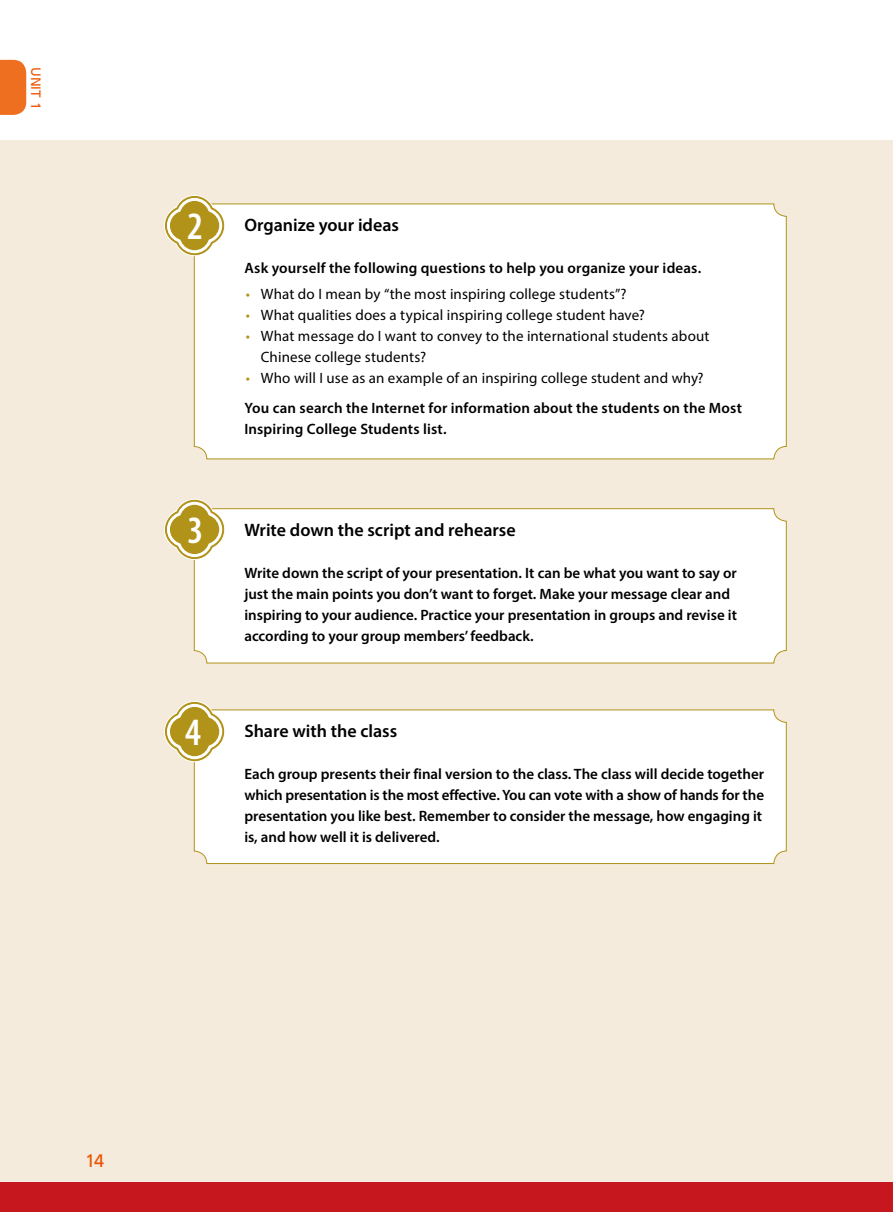
<style>
.page{position:relative;width:893px;height:1212px;background:#fff}
.page>*{position:absolute;margin:0;border:0;box-sizing:border-box;transform-origin:0 0}
.t1{font:600 condensed 38.85px "Myriad Pro";color:#fff}
.t2{font:600 18px "Myriad Pro";color:#000}
.t3{font:18px "Frutiger CE";color:#ea5504}
.t4{font:600 15px/21px "Myriad Pro";color:#000}
.t5{font:15px/21px "Myriad Pro";letter-spacing:.01em;color:#000}
.t6{font:13.5px "Frutiger CE";color:#ea5504}
.s1{color:#b1931a}
.s2{font-weight:400;color:#b1931a}
.s3{font-weight:400}
</style>
<div class="page">
<div style="left:0;top:140px;width:893px;height:1072px;background:#f4ebdd"></div>
<div style="left:194px;top:509px;width:592px;height:154px;background:#fff;border-radius:12px"></div>
<div style="left:194px;top:508px;width:593px;height:155px;border:1px solid #b1931a;border-radius:12px"></div>
<div style="left:194px;top:710px;width:592px;height:153px;background:#fff;border-radius:12px"></div>
<div style="left:194px;top:709px;width:593px;height:155px;border:1px solid #b1931a;border-radius:12px"></div>
<div style="left:194px;top:204px;width:592px;height:255px;background:#fff;border-radius:12px"></div>
<div style="left:194px;top:204px;width:593px;height:255px;border:1px solid #b1931a;border-radius:12px"></div>
<svg style="left:164px;top:195px;width:62px;height:62px"></svg>
<svg style="left:164px;top:499px;width:62px;height:62px"></svg>
<svg style="left:164px;top:701px;width:62px;height:62px"></svg>
<div style="left:0;top:1182px;width:893px;height:30px;background:#c7171e"></div>
<svg style="left:0;top:60px;width:26px;height:55px"></svg>
<p class="t6" style="left:44px;top:67px;width:44px;rotate:90deg">UNIT 1</p>
<h1 class="t1" style="left:187px;top:205px;width:17px">2</h1>
<h1 class="t1" style="left:187px;top:508px;width:17px">3</h1>
<h1 class="t1" style="left:185px;top:710px;width:17px">4</h1>
<p class="t2" style="left:244px;top:214px;width:156px">Organize your ideas</p>
<p class="t4" style="left:244px;top:258px;width:458px">Ask yourself the following questions to help you organize your ideas.</p>
<p class="t5" style="left:246px;top:283px;width:382px"><span class="s1">•</span> What do I mean by “the most inspiring college students”?</p>
<p class="t5" style="left:246px;top:304px;width:401px"><span class="s1">•</span> What qualities does a typical inspiring college student have?</p>
<p class="t5" style="left:261px;top:325px;width:450px;text-indent:-15px"><span class="s1">•</span> What message do I want to convey to the international students about<br>Chinese college students?</p>
<p class="t4" style="left:244px;top:363px;width:499px;line-height:30px"><span class="s2">•</span> <span class="s3">Who will I use as an example of an inspiring college student and why?<br></span>You can search the Internet for information about the students on the Most</p>
<p class="t4" style="left:244px;top:418px;width:204px">Inspiring College Students list.</p>
<p class="t2" style="left:244px;top:519px;width:273px">Write down the script and rehearse</p>
<p class="t4" style="left:244px;top:562px;width:494px">Write down the script of your presentation. It can be what you want to say or just the main points you don’t want to forget. Make your message clear and inspiring to your audience. Practice your presentation in groups and revise it according to your group members’ feedback.</p>
<p class="t2" style="left:244px;top:720px;width:154px">Share with the class</p>
<p class="t4" style="left:244px;top:763px;width:521px">Each group presents their final version to the class. The class will decide together which presentation is the most effective. You can vote with a show of hands for the presentation you like best. Remember to consider the message, how engaging it is, and how well it is delivered.</p>
<p class="t3" style="left:85px;top:1150px;width:21px">14</p>
</div>
